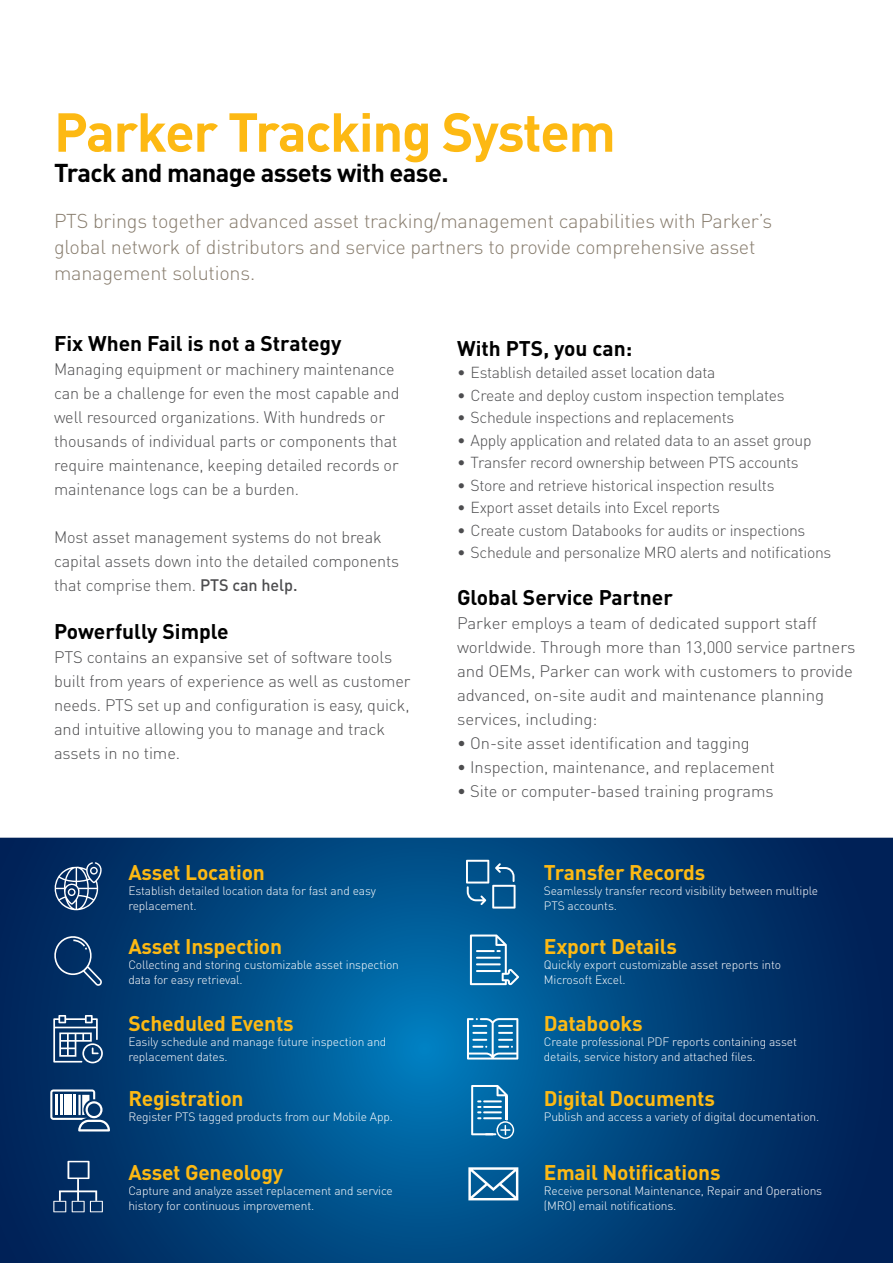
<style>
.page{position:relative;width:893px;height:1263px;background:#fff}
.page>*{position:absolute;margin:0;border:0;box-sizing:border-box;transform-origin:0 0}
.t1{font:700 54px "DINOT";letter-spacing:-.025em;color:#fdb913}
.t2{font:700 25.5px "DINOT";letter-spacing:-.025em;color:#000}
.t3{font:700 21px "DINOT";letter-spacing:-.01em;color:#fdb913}
.t4{font:700 21px "DINOT";color:#000}
.t5{font:300 19.8px/25.8px "DINOT";letter-spacing:-.01em;color:#887d6e}
.t6{font:300 16.5px/24px "DINOT";letter-spacing:-.005em;color:#4d4d4f}
.t7{font:300 15.75px "DINOT";letter-spacing:-.02em;color:#4d4d4f}
.t8{font:300 12px/15px "DINOT";letter-spacing:-.01em;color:#fff}
.s1{font-weight:500}
</style>
<div class="page">
<svg style="left:0;top:838px;width:893px;height:425px;background:#00427a"></svg>
<svg style="left:51px;top:862px;width:51px;height:54px;background:#385a83"></svg>
<svg style="left:52px;top:933px;width:50px;height:53px;background:#1b4474"></svg>
<svg style="left:53px;top:1015px;width:50px;height:48px"></svg>
<svg style="left:53px;top:1161px;width:50px;height:51px;background:#254b79"></svg>
<svg style="left:466px;top:860px;width:50px;height:48px;background:#3173a2"></svg>
<svg style="left:470px;top:934px;width:49px;height:51px"></svg>
<svg style="left:467px;top:1018px;width:51px;height:41px"></svg>
<svg style="left:468px;top:1167px;width:50px;height:33px"></svg>
<svg style="left:471px;top:1085px;width:43px;height:54px"></svg>
<svg style="left:50px;top:1089px;width:60px;height:42px"></svg>
<h1 class="t1" style="left:54px;top:96px;width:563px">Parker Tracking System</h1>
<h2 class="t2" style="left:54px;top:156px;width:396px">Track and manage assets with ease.</h2>
<p class="t5" style="left:54px;top:207px;width:720px">PTS brings together advanced asset tracking/management capabilities with Parker’s global network of distributors and service partners to provide comprehensive asset management solutions.</p>
<p class="t4" style="left:54px;top:329px;width:289px">Fix When Fail is not a Strategy</p>
<p class="t6" style="left:54px;top:357px;width:347px">Managing equipment or machinery maintenance can be a challenge for even the most capable and well resourced organizations. With hundreds or thousands of individual parts or components that require maintenance, keeping detailed records or maintenance logs can be a burden.</p>
<p class="t6" style="left:54px;top:525px;width:347px">Most asset management systems do not break capital assets down into the detailed components that comprise them. <span class="s1">PTS can help.</span></p>
<p class="t4" style="left:54px;top:617px;width:176px">Powerfully Simple</p>
<p class="t6" style="left:54px;top:645px;width:358px">PTS contains an expansive set of software tools built from years of experience as well as customer needs. PTS set up and configuration is easy, quick, and intuitive allowing you to manage and track assets in no time.</p>
<p class="t3" style="left:128px;top:858px;width:138px">Asset Location</p>
<p class="t8" style="left:128px;top:882px;width:249px">Establish detailed location data for fast and easy replacement.</p>
<p class="t3" style="left:128px;top:932px;width:155px">Asset Inspection</p>
<p class="t8" style="left:128px;top:956px;width:272px">Collecting and storing customizable asset inspection data for easy retrieval.</p>
<p class="t3" style="left:128px;top:1009px;width:167px">Scheduled Events</p>
<p class="t8" style="left:128px;top:1033px;width:260px">Easily schedule and manage future inspection and replacement dates.</p>
<p class="t3" style="left:128px;top:1084px;width:117px">Registration</p>
<p class="t8" style="left:128px;top:1108px;width:266px">Register PTS tagged products from our Mobile App.</p>
<p class="t3" style="left:128px;top:1158px;width:156px">Asset Geneology</p>
<p class="t8" style="left:128px;top:1182px;width:266px">Capture and analyze asset replacement and service history for continuous improvement.</p>
<p class="t4" style="left:457px;top:334px;width:177px">With PTS, you can:</p>
<p class="t7" style="left:457px;top:362px;width:260px">• Establish detailed asset location data</p>
<p class="t7" style="left:457px;top:384px;width:329px">• Create and deploy custom inspection templates</p>
<p class="t7" style="left:457px;top:407px;width:279px">• Schedule inspections and replacements</p>
<p class="t7" style="left:457px;top:429px;width:356px">• Apply application and related data to an asset group</p>
<p class="t7" style="left:457px;top:452px;width:343px">• Transfer record ownership between PTS accounts</p>
<p class="t7" style="left:457px;top:474px;width:319px">• Store and retrieve historical inspection results</p>
<p class="t7" style="left:457px;top:497px;width:264px">• Export asset details into Excel reports</p>
<p class="t7" style="left:457px;top:519px;width:350px">• Create custom Databooks for audits or inspections</p>
<p class="t7" style="left:457px;top:542px;width:376px">• Schedule and personalize MRO alerts and notifications</p>
<p class="t4" style="left:457px;top:583px;width:217px">Global Service Partner</p>
<p class="t6" style="left:457px;top:610px;width:400px">Parker employs a team of dedicated support staff worldwide. Through more than 13,000 service partners and OEMs, Parker can work with customers to provide advanced, on-site audit and maintenance planning services, including:</p>
<p class="t6" style="left:457px;top:730px;width:294px">• On-site asset identification and tagging</p>
<p class="t6" style="left:457px;top:754px;width:319px">• Inspection, maintenance, and replacement</p>
<p class="t6" style="left:457px;top:778px;width:318px">• Site or computer-based training programs</p>
<p class="t3" style="left:544px;top:858px;width:163px">Transfer Records</p>
<p class="t8" style="left:544px;top:882px;width:276px">Seamlessly transfer record visibility between multiple<br>PTS accounts.</p>
<p class="t3" style="left:544px;top:932px;width:135px">Export Details</p>
<p class="t8" style="left:544px;top:956px;width:239px">Quickly export customizable asset reports into<br>Microsoft Excel.</p>
<p class="t3" style="left:544px;top:1009px;width:100px">Databooks</p>
<p class="t8" style="left:544px;top:1033px;width:255px">Create professional PDF reports containing asset details, service history and attached files.</p>
<p class="t3" style="left:544px;top:1084px;width:173px">Digital Documents</p>
<p class="t8" style="left:544px;top:1108px;width:277px">Publish and access a variety of digital documentation.</p>
<p class="t3" style="left:544px;top:1158px;width:178px">Email Notifications</p>
<p class="t8" style="left:544px;top:1182px;width:280px">Receive personal Maintenance, Repair and Operations (MRO) email notifications.</p>
</div>
